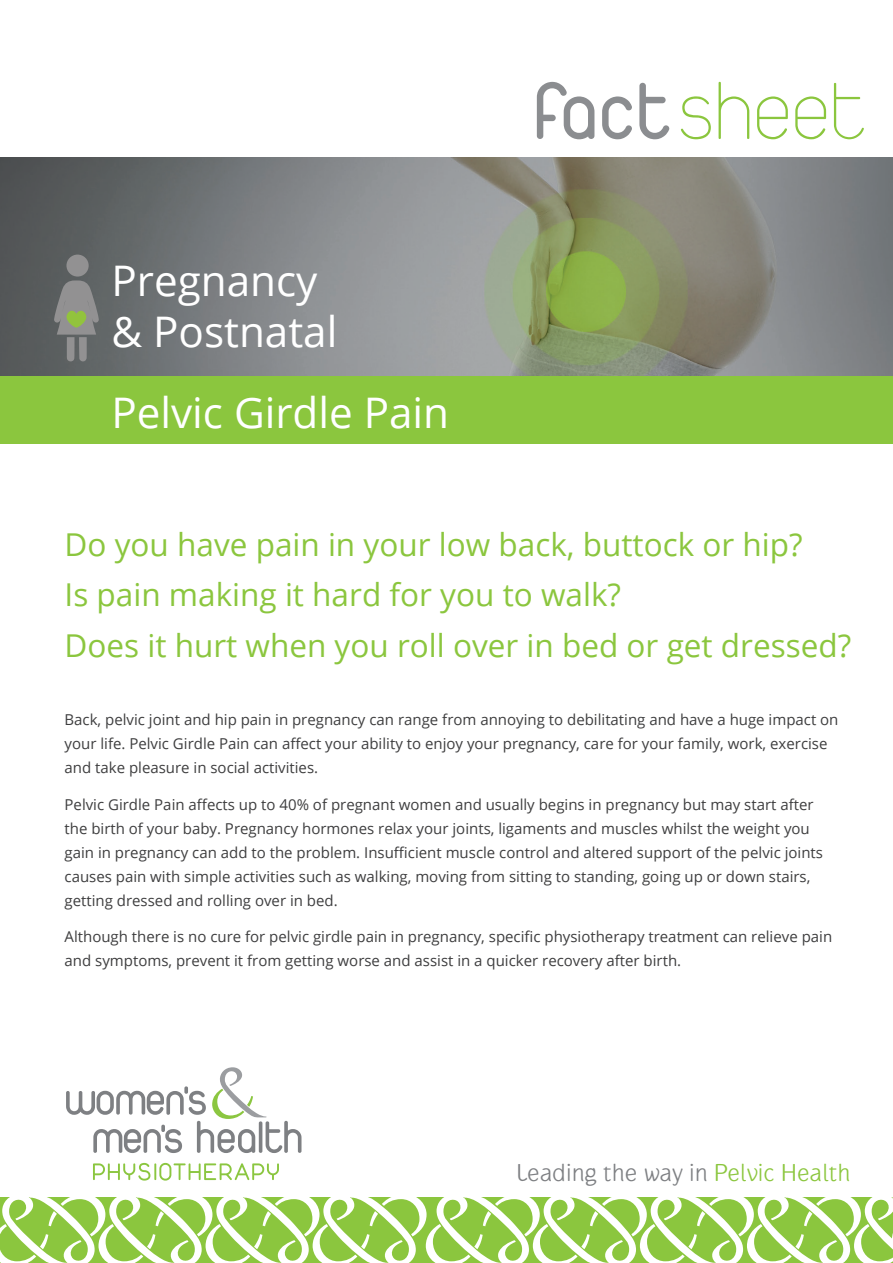
<style>
.page{position:relative;width:893px;height:1263px;background:#fff}
.page>*{position:absolute;margin:0;border:0;box-sizing:border-box;transform-origin:0 0}
.t1{font:42.15px/50.6px "Open Sans";color:#fff}
.t2{font:31.5px/50.7px "Open Sans";color:#8bc63e}
.t3{font:25.5px "Gauntlet Classic";color:#7e8083}
.t4{font:15px/24px "Open Sans";color:#3e3e3f}
.s1{color:#8bc63e}
</style>
<div class="page">
<img style="left:0;top:157px;width:893px;height:219px">
<div style="left:0;top:376px;width:893px;height:68px;background:#8bc63e"></div>
<svg style="left:93px;top:1163px;width:186px;height:17px"></svg>
<svg style="left:66px;top:1067px;width:235px;height:86px"></svg>
<svg style="left:0;top:1197px;width:893px;height:66px"></svg>
<svg style="left:537px;top:82px;width:57px;height:57px"></svg>
<svg style="left:602px;top:96px;width:30px;height:43px"></svg>
<svg style="left:639px;top:83px;width:30px;height:56px"></svg>
<svg style="left:681px;top:96px;width:30px;height:43px"></svg>
<svg style="left:719px;top:82px;width:30px;height:57px"></svg>
<svg style="left:757px;top:96px;width:31px;height:43px"></svg>
<svg style="left:795px;top:96px;width:31px;height:43px"></svg>
<svg style="left:834px;top:83px;width:30px;height:56px"></svg>
<div style="left:66px;top:255px;width:23px;height:22px;background:#929192;border-radius:50%"></div>
<svg style="left:54px;top:280px;width:45px;height:82px;background:#7d8179"></svg>
<h1 class="t1" style="left:111px;top:254px;width:228px">Pregnancy &amp; Postnatal</h1>
<h1 class="t1" style="left:111px;top:386px;width:339px">Pelvic Girdle Pain</h1>
<h2 class="t2" style="left:65px;top:518px;width:788px">Do you have pain in your low back, buttock or hip?<br>Is pain making it hard for you to walk?<br>Does it hurt when you roll over in bed or get dressed?</h2>
<p class="t4" style="left:65px;top:707px;width:775px">Back, pelvic joint and hip pain in pregnancy can range from annoying to debilitating and have a huge impact on your life. Pelvic Girdle Pain can affect your ability to enjoy your pregnancy, care for your family, work, exercise and take pleasure in social activities.</p>
<p class="t4" style="left:65px;top:792px;width:760px">Pelvic Girdle Pain affects up to 40% of pregnant women and usually begins in pregnancy but may start after the birth of your baby. Pregnancy hormones relax your joints, ligaments and muscles whilst the weight you gain in pregnancy can add to the problem. Insufficient muscle control and altered support of the pelvic joints causes pain with simple activities such as walking, moving from sitting to standing, going up or down stairs, getting dressed and rolling over in bed.</p>
<p class="t4" style="left:65px;top:924px;width:769px">Although there is no cure for pelvic girdle pain in pregnancy, specific physiotherapy treatment can relieve pain and symptoms, prevent it from getting worse and assist in a quicker recovery after birth.</p>
<h3 class="t3" style="left:516px;top:1158px;width:336px">Leading the way in <span class="s1">Pelvic Health</span></h3>
</div>
